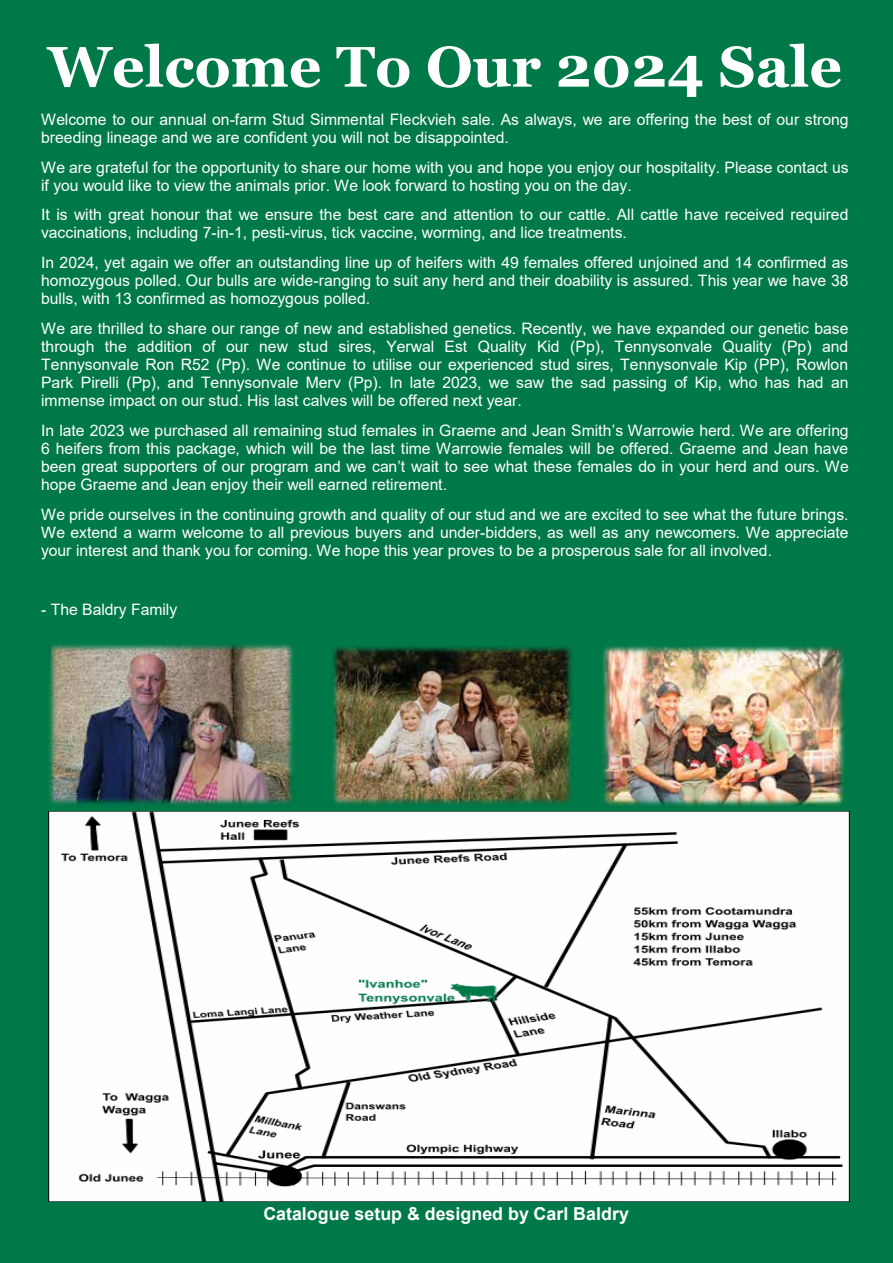
<style>
.page{position:relative;width:893px;height:1263px;background:#007a48}
.page>*{position:absolute;margin:0;border:0;box-sizing:border-box;transform-origin:0 0}
.t1{font:700 57px "Georgia";color:#fff}
.t2{font:700 17.85px "Arial";color:#fff}
.t3{font:15.75px/18.1px "Arial";color:#fff;text-align:justify}
</style>
<div class="page">
<img style="left:49px;top:812px;width:801px;height:390px">
<img style="left:602px;top:646px;width:243px;height:160px">
<img style="left:49px;top:644px;width:245px;height:161px">
<img style="left:332px;top:646px;width:240px;height:159px">
<h1 class="t1" style="left:48px;top:30px;width:796px">Welcome To Our 2024 Sale</h1>
<p class="t3" style="left:41px;top:110px;width:809px">Welcome to our annual on-farm Stud Simmental Fleckvieh sale. As always, we are offering the best of our strong breeding lineage and we are confident you will not be disappointed.</p>
<p class="t3" style="left:41px;top:158px;width:809px">We are grateful for the opportunity to share our home with you and hope you enjoy our hospitality. Please contact us if you would like to view the animals prior. We look forward to hosting you on the day.</p>
<p class="t3" style="left:41px;top:206px;width:809px">It is with great honour that we ensure the best care and attention to our cattle. All cattle have received required vaccinations, including 7-in-1, pesti-virus, tick vaccine, worming, and lice treatments.</p>
<p class="t3" style="left:41px;top:253px;width:809px">In 2024, yet again we offer an outstanding line up of heifers with 49 females offered unjoined and 14 confirmed as homozygous polled. Our bulls are wide-ranging to suit any herd and their doability is assured. This year we have 38 bulls, with 13 confirmed as homozygous polled.</p>
<p class="t3" style="left:41px;top:319px;width:809px">We are thrilled to share our range of new and established genetics. Recently, we have expanded our genetic base through the addition of our new stud sires, Yerwal Est Quality Kid (Pp), Tennysonvale Quality (Pp) and Tennysonvale Ron R52 (Pp). We continue to utilise our experienced stud sires, Tennysonvale Kip (PP), Rowlon Park Pirelli (Pp), and Tennysonvale Merv (Pp). In late 2023, we saw the sad passing of Kip, who has had an immense impact on our stud. His last calves will be offered next year.</p>
<p class="t3" style="left:41px;top:421px;width:809px">In late 2023 we purchased all remaining stud females in Graeme and Jean Smith’s Warrowie herd. We are offering 6 heifers from this package, which will be the last time Warrowie females will be offered. Graeme and Jean have been great supporters of our program and we can’t wait to see what these females do in your herd and ours. We hope Graeme and Jean enjoy their well earned retirement.</p>
<p class="t3" style="left:41px;top:505px;width:809px">We pride ourselves in the continuing growth and quality of our stud and we are excited to see what the future brings.<br>We extend a warm welcome to all previous buyers and under-bidders, as well as any newcomers. We appreciate your interest and thank you for coming. We hope this year proves to be a prosperous sale for all involved.</p>
<p class="t3" style="left:41px;top:600px;width:138px">- The Baldry Family</p>
<p class="t2" style="left:263px;top:1201px;width:367px">Catalogue setup &amp; designed by Carl Baldry</p>
</div>
